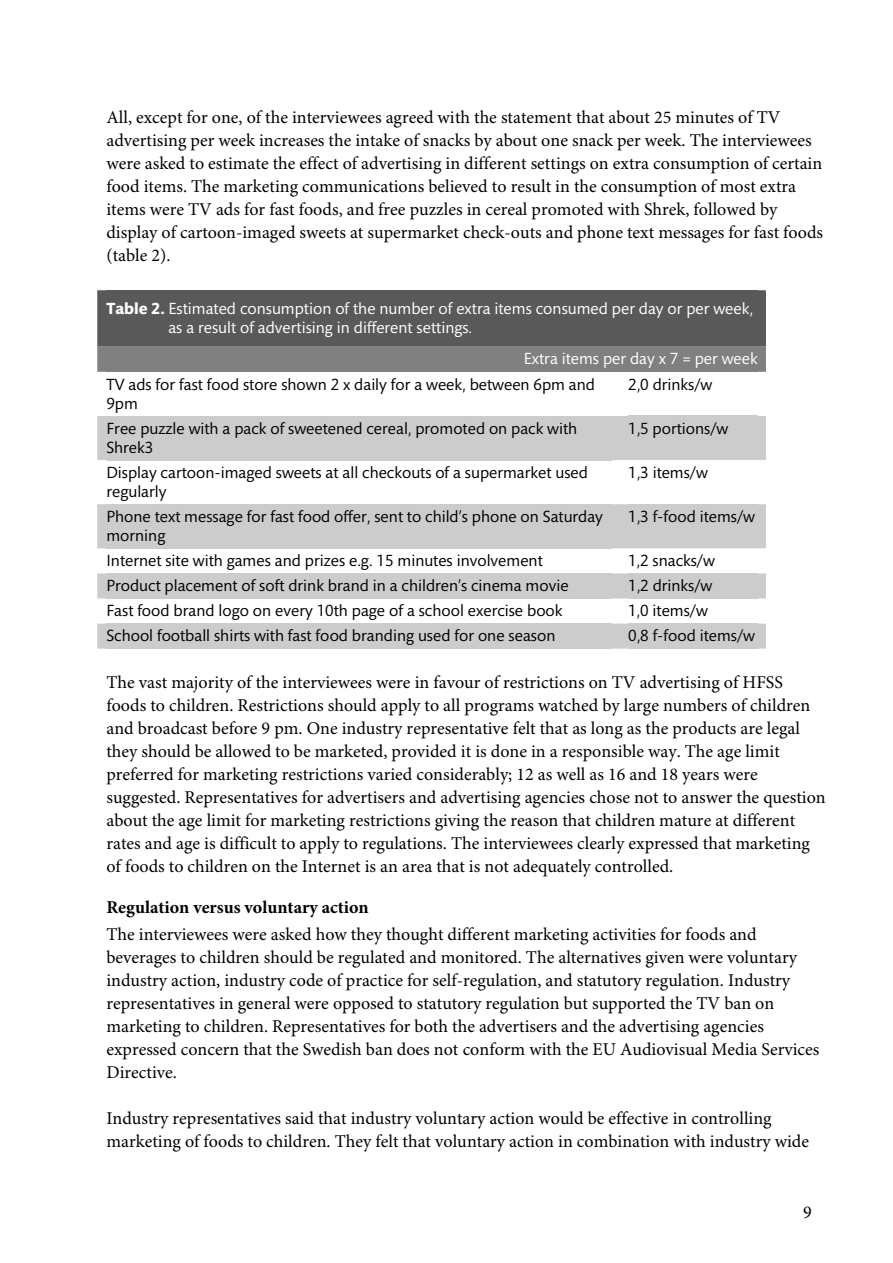
<style>
.page{position:relative;width:893px;height:1263px;background:#fff}
.page>*{position:absolute;margin:0;border:0;box-sizing:border-box;transform-origin:0 0}
.t1{font:18px/23px "Minion Pro";color:#000}
.t2{font:16.5px/19px "Mundo Sans Std";color:#000}
.t3{font:16.5px/19px "Mundo Sans Std";color:#fff}
.s1{font-weight:700}
.s2{color:#fff}
</style>
<div class="page">
<div style="left:97px;top:290px;width:669px;height:82px;background:#595959"></div>
<div style="left:106px;top:347px;width:651px;height:25px;background:#808080"></div>
<div style="left:97px;top:416px;width:669px;height:44px;background:#ccc"></div>
<div style="left:628px;top:416px;width:129px;height:25px;background:#ccc"></div>
<div style="left:97px;top:504px;width:669px;height:44px;background:#ccc"></div>
<div style="left:628px;top:504px;width:129px;height:25px;background:#ccc"></div>
<div style="left:97px;top:573px;width:669px;height:25px;background:#ccc"></div>
<div style="left:628px;top:573px;width:129px;height:25px;background:#ccc"></div>
<div style="left:97px;top:624px;width:669px;height:25px;background:#ccc"></div>
<div style="left:628px;top:624px;width:129px;height:25px;background:#ccc"></div>
<p class="t1" style="left:106px;top:107px;width:718px">All, except for one, of the interviewees agreed with the statement that about 25 minutes of TV advertising per week increases the intake of snacks by about one snack per week. The interviewees were asked to estimate the effect of advertising in different settings on extra consumption of certain food items. The marketing communications believed to result in the consumption of most extra items were TV ads for fast foods, and free puzzles in cereal promoted with Shrek, followed by display of cartoon-imaged sweets at supermarket check-outs and phone text messages for fast foods (table 2).</p>
<p class="t3" style="left:168px;top:301px;width:586px;text-indent:-62px"><span class="s1">Table 2.</span> Estimated consumption of the number of extra items consumed per day or per week, as a result of advertising in different settings.</p>
<p class="t2" style="left:106px;top:348px;width:653px;line-height:25px;text-indent:417px"><span class="s2">Extra items per day x 7 = per week<br></span>TV ads for fast food store shown 2 x daily for a week, between 6pm and</p>
<p class="t2" style="left:106px;top:395px;width:33px">9pm</p>
<p class="t2" style="left:628px;top:376px;width:86px">2,0 drinks/w</p>
<p class="t2" style="left:106px;top:420px;width:472px">Free puzzle with a pack of sweetened cereal, promoted on pack with<br>Shrek3</p>
<p class="t2" style="left:628px;top:420px;width:102px">1,5 portions/w</p>
<p class="t2" style="left:106px;top:464px;width:483px">Display cartoon-imaged sweets at all checkouts of a supermarket used regularly</p>
<p class="t2" style="left:628px;top:464px;width:81px">1,3 items/w</p>
<p class="t2" style="left:106px;top:509px;width:498px">Phone text message for fast food offer, sent to child’s phone on Saturday morning</p>
<p class="t2" style="left:628px;top:509px;width:128px">1,3 f-food items/w</p>
<p class="t2" style="left:106px;top:553px;width:438px">Internet site with games and prizes e.g. 15 minutes involvement</p>
<p class="t2" style="left:628px;top:553px;width:88px">1,2 snacks/w</p>
<p class="t2" style="left:106px;top:578px;width:463px">Product placement of soft drink brand in a children’s cinema movie</p>
<p class="t2" style="left:628px;top:578px;width:86px">1,2 drinks/w</p>
<p class="t2" style="left:106px;top:603px;width:457px">Fast food brand logo on every 10th page of a school exercise book</p>
<p class="t2" style="left:628px;top:603px;width:81px">1,0 items/w</p>
<p class="t2" style="left:106px;top:628px;width:450px">School football shirts with fast food branding used for one season</p>
<p class="t2" style="left:628px;top:628px;width:128px">0,8 f-food items/w</p>
<p class="t1" style="left:106px;top:673px;width:720px">The vast majority of the interviewees were in favour of restrictions on TV advertising of HFSS foods to children. Restrictions should apply to all programs watched by large numbers of children and broadcast before 9 pm. One industry representative felt that as long as the products are legal they should be allowed to be marketed, provided it is done in a responsible way. The age limit preferred for marketing restrictions varied considerably; 12 as well as 16 and 18 years were suggested. Representatives for advertisers and advertising agencies chose not to answer the question about the age limit for marketing restrictions giving the reason that children mature at different rates and age is difficult to apply to regulations. The interviewees clearly expressed that marketing of foods to children on the Internet is an area that is not adequately controlled.</p>
<p class="t1" style="left:106px;top:895px;width:651px;line-height:27.6px"><span class="s1">Regulation versus voluntary action<br></span>The interviewees were asked how they thought different marketing activities for foods and</p>
<p class="t1" style="left:106px;top:948px;width:714px">beverages to children should be regulated and monitored. The alternatives given were voluntary industry action, industry code of practice for self-regulation, and statutory regulation. Industry representatives in general were opposed to statutory regulation but supported the TV ban on marketing to children. Representatives for both the advertisers and the advertising agencies expressed concern that the Swedish ban does not conform with the EU Audiovisual Media Services Directive.</p>
<p class="t1" style="left:106px;top:1109px;width:704px">Industry representatives said that industry voluntary action would be effective in controlling marketing of foods to children. They felt that voluntary action in combination with industry wide</p>
<p class="t1" style="left:803px;top:1202px;width:10px">9</p>
</div>
